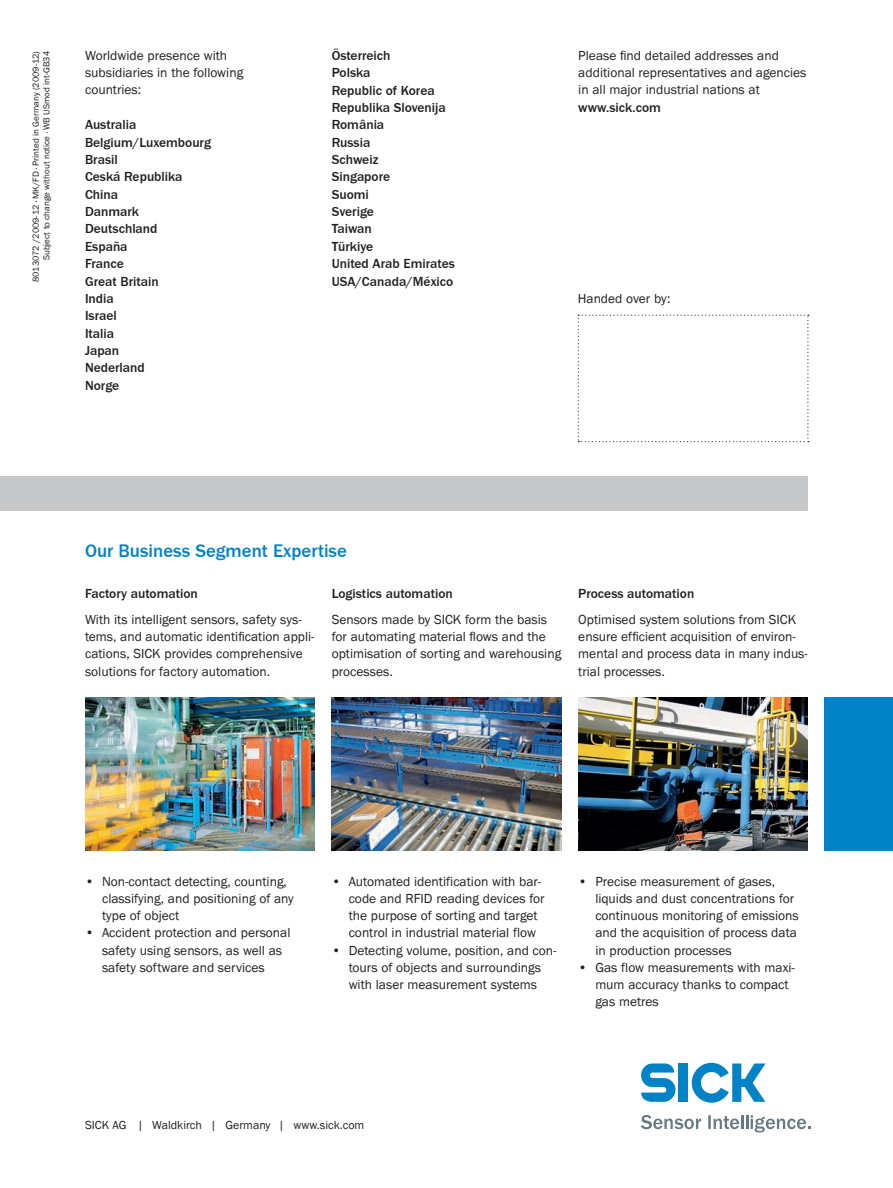
<style>
.page{position:relative;width:893px;height:1188px;background:#fff}
.page>*{position:absolute;margin:0;border:0;box-sizing:border-box;transform-origin:0 0}
.t1{font:500 18.75px "SICK Franklin";color:#0083c6}
.t2{font:13.5px/17.2px "SICK Franklin";color:#231f20}
.t3{font:500 13.5px/17.4px "SICK Franklin";color:#231f20}
.t4{font:12px "SICK Franklin";color:#231f20}
.t5{font:9px/10.5px "SICK Franklin";color:#231f20;text-align:right}
</style>
<div class="page">
<img style="left:578px;top:697px;width:230px;height:153px">
<img style="left:332px;top:697px;width:229px;height:153px">
<img style="left:85px;top:697px;width:230px;height:153px">
<svg style="left:641px;top:1064px;width:34px;height:38px"></svg>
<div style="left:679px;top:1064px;width:9px;height:38px;background:#0083c6"></div>
<svg style="left:692px;top:1063px;width:73px;height:40px"></svg>
<svg style="left:641px;top:1115px;width:60px;height:14px"></svg>
<svg style="left:708px;top:1115px;width:103px;height:17px"></svg>
<div style="left:825px;top:697px;width:68px;height:153px;background:#0083c6"></div>
<div style="left:0;top:476px;width:808px;height:34px;background:#c7c8ca"></div>
<svg style="left:578px;top:315px;width:231px;height:127px"></svg>
<p class="t5" style="left:31px;top:282px;width:233px;rotate:-90deg">8013072 /2009-12 ∙ MK/FD ∙ Printed in Germany (2009-12)<br>Subject to change without notice ∙ WB USmod int-GB34</p>
<p class="t2" style="left:85px;top:47px;width:160px">Worldwide presence with subsidiaries in the following countries:</p>
<p class="t3" style="left:85px;top:116px;width:128px">Australia<br>Belgium/Luxembourg<br>Brasil<br>Ceská Republika<br>China<br>Danmark<br>Deutschland<br>España<br>France<br>Great Britain<br>India<br>Israel<br>Italia<br>Japan<br>Nederland<br>Norge</p>
<p class="t3" style="left:332px;top:47px;width:125px">Österreich<br>Polska<br>Republic of Korea<br>Republika Slovenija<br>România<br>Russia<br>Schweiz<br>Singapore<br>Suomi<br>Sverige<br>Taiwan<br>Türkiye<br>United Arab Emirates<br>USA/Canada/México</p>
<p class="t2" style="left:578px;top:47px;width:230px">Please find detailed addresses and additional representatives and agencies in all major industrial nations at</p>
<p class="t3" style="left:578px;top:99px;width:84px">www.sick.com</p>
<p class="t2" style="left:578px;top:290px;width:94px">Handed over by:</p>
<h1 class="t1" style="left:85px;top:539px;width:263px">Our Business Segment Expertise</h1>
<p class="t3" style="left:85px;top:585px;width:114px">Factory automation</p>
<p class="t2" style="left:85px;top:611px;width:231px">With its intelligent sensors, safety sys&shy;tems, and automatic identification appli&shy;cations, SICK provides comprehensive solutions for factory automation.</p>
<p class="t3" style="left:332px;top:585px;width:123px">Logistics automation</p>
<p class="t2" style="left:332px;top:611px;width:231px">Sensors made by SICK form the basis for automating material flows and the optimisation of sorting and warehousing processes.</p>
<p class="t3" style="left:578px;top:585px;width:118px">Process automation</p>
<p class="t2" style="left:578px;top:611px;width:231px">Optimised system solutions from SICK ensure efficient acquisition of environ&shy;mental and process data in many indus&shy;trial processes.</p>
<p class="t2" style="left:102px;top:873px;width:193px;text-indent:-17px">• Non-contact detecting, counting, classifying, and positioning of any type of object</p>
<p class="t2" style="left:102px;top:925px;width:190px;text-indent:-17px">• Accident protection and personal safety using sensors, as well as safety software and services</p>
<p class="t2" style="left:349px;top:873px;width:197px;text-indent:-17px">• Automated identification with bar&shy;code and RFID reading devices for the purpose of sorting and target control in industrial material flow</p>
<p class="t2" style="left:332px;top:942px;width:226px;text-align:center">• Detecting volume, position, and con&shy;tours of objects and surroundings<br>with laser measurement systems</p>
<p class="t2" style="left:595px;top:873px;width:205px;text-indent:-17px">• Precise measurement of gases, liquids and dust concentrations for continuous monitoring of emissions and the acquisition of process data in production processes</p>
<p class="t2" style="left:595px;top:959px;width:201px;text-indent:-17px">• Gas flow measurements with maxi&shy;mum accuracy thanks to compact gas metres</p>
<p class="t4" style="left:85px;top:1118px;width:281px">SICK AG | Waldkirch | Germany | www.sick.com</p>
</div>
